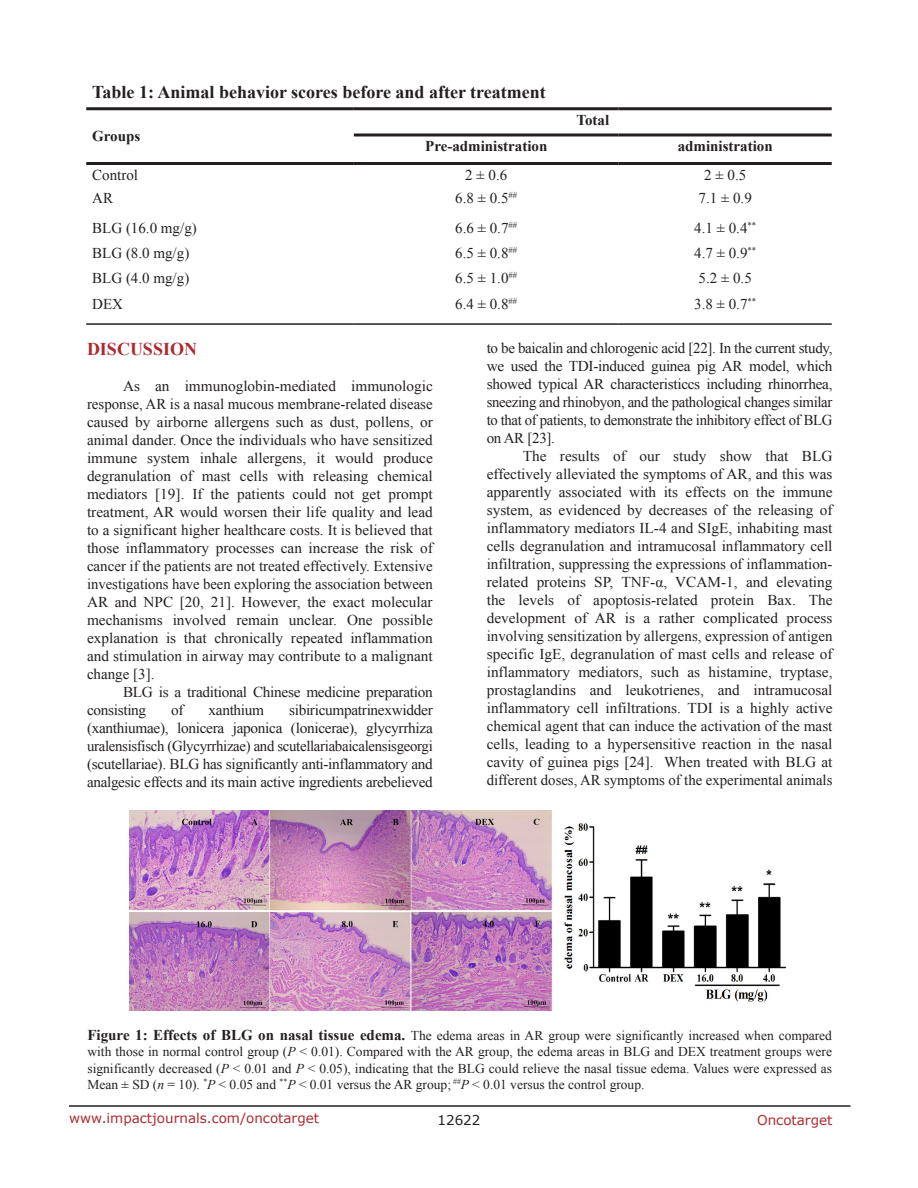
<style>
.page{position:relative;width:918px;height:1188px;background:#fff}
.page>*{position:absolute;margin:0;border:0;box-sizing:border-box;transform-origin:0 0}
.TableHeading{font:700 18px "Times New Roman";color:#231f20}
.Heading{font:700 18px "Times New Roman";color:#ac2b31}
.BodyText{font:15px/18px "Times New Roman";letter-spacing:-.02em;color:#231f20;text-align:justify}
.TableText{font:15px "Times New Roman";color:#231f20}
.TableText-2{font:700 15px "Times New Roman";color:#231f20}
.FigureText{font:13.5px/16.2px "Times New Roman";color:#231f20;text-align:justify}
.t1{font:13.5px "Verdana";color:#ac2b31}
.t2{font:13.5px "Verdana";color:#231f20}
.s1{font-weight:700;font-size:15px}
.s2{font-style:italic}
</style>
<div class="page">
<hr style="left:69px;top:1105px;width:781px;height:2px;background:#231f20">
<hr style="left:86px;top:107px;width:268px;height:3px;background:#231f20">
<hr style="left:354px;top:107px;width:265px;height:3px;background:#231f20">
<hr style="left:619px;top:107px;width:213px;height:3px;background:#231f20">
<hr style="left:86px;top:162px;width:268px;height:3px;background:#231f20">
<hr style="left:86px;top:323px;width:268px;height:2px;background:#231f20">
<hr style="left:354px;top:323px;width:265px;height:2px;background:#231f20">
<hr style="left:619px;top:323px;width:213px;height:2px;background:#231f20">
<hr style="left:354px;top:134px;width:265px;height:2px;background:#231f20">
<hr style="left:619px;top:134px;width:213px;height:2px;background:#231f20">
<hr style="left:354px;top:162px;width:265px;height:3px;background:#231f20">
<hr style="left:619px;top:162px;width:213px;height:3px;background:#231f20">
<img style="left:130px;top:811px;width:657px;height:200px">
<p class="TableHeading" style="left:92px;top:80px;width:455px">Table 1: Animal behavior scores before and after treatment</p>
<p class="TableText-2" style="left:92px;top:126px;width:50px">Groups</p>
<p class="TableText-2" style="left:576px;top:110px;width:34px">Total</p>
<p class="TableText-2" style="left:425px;top:136px;width:124px">Pre-administration</p>
<p class="TableText-2" style="left:678px;top:136px;width:97px">administration</p>
<p class="TableText" style="left:92px;top:165px;width:47px">Control</p>
<p class="TableText" style="left:465px;top:165px;width:43px">2 ± 0.6</p>
<p class="TableText" style="left:704px;top:165px;width:43px">2 ± 0.5</p>
<p class="TableText" style="left:92px;top:188px;width:22px">AR</p>
<p class="TableText" style="left:455px;top:188px;width:63px">6.8 ± 0.5<sup>##</sup></p>
<p class="TableText" style="left:699px;top:188px;width:55px">7.1 ± 0.9</p>
<p class="TableText" style="left:92px;top:218px;width:106px">BLG (16.0 mg/g)</p>
<p class="TableText" style="left:455px;top:218px;width:63px">6.6 ± 0.7<sup>##</sup></p>
<p class="TableText" style="left:694px;top:218px;width:63px">4.1 ± 0.4<sup>**</sup></p>
<p class="TableText" style="left:92px;top:243px;width:99px">BLG (8.0 mg/g)</p>
<p class="TableText" style="left:455px;top:243px;width:63px">6.5 ± 0.8<sup>##</sup></p>
<p class="TableText" style="left:694px;top:243px;width:63px">4.7 ± 0.9<sup>**</sup></p>
<p class="TableText" style="left:92px;top:268px;width:99px">BLG (4.0 mg/g)</p>
<p class="TableText" style="left:455px;top:268px;width:63px">6.5 ± 1.0<sup>##</sup></p>
<p class="TableText" style="left:699px;top:268px;width:55px">5.2 ± 0.5</p>
<p class="TableText" style="left:92px;top:294px;width:32px">DEX</p>
<p class="TableText" style="left:455px;top:294px;width:63px">6.4 ± 0.8<sup>##</sup></p>
<p class="TableText" style="left:694px;top:294px;width:63px">3.8 ± 0.7<sup>**</sup></p>
<p class="Heading" style="left:87px;top:337px;width:112px">DISCUSSION</p>
<p class="BodyText" style="left:87px;top:377px;width:347px;text-indent:36px">As an immunoglobin-mediated immunologic response, AR is a nasal mucous membrane-related disease caused by airborne allergens such as dust, pollens, or animal dander. Once the individuals who have sensitized immune system inhale allergens, it would produce degranulation of mast cells with releasing chemical mediators [19]. If the patients could not get prompt treatment, AR would worsen their life quality and lead to a significant higher healthcare costs. It is believed that those inflammatory processes can increase the risk of cancer if the patients are not treated effectively. Extensive investigations have been exploring the association between AR and NPC [20, 21]. However, the exact molecular mechanisms involved remain unclear. One possible explanation is that chronically repeated inflammation and stimulation in airway may contribute to a malignant change [3].</p>
<p class="BodyText" style="left:87px;top:683px;width:347px;text-indent:36px">BLG is a traditional Chinese medicine preparation consisting</p>
<p class="BodyText" style="left:87px;top:701px;width:347px;text-indent:202px">sibiricumpatrinexwidder (xanthiumae), lonicera japonica (lonicerae), glycyrrhiza uralensisfisch (Glycyrrhizae) and scutellariabaicalensisgeorgi (scutellariae). BLG has significantly anti-inflammatory and analgesic effects and its main active ingredients arebelieved</p>
<p class="BodyText" style="left:171px;top:701px;width:14px">of</p>
<p class="BodyText" style="left:209px;top:701px;width:57px">xanthium</p>
<p class="BodyText" style="left:487px;top:339px;width:347px">to be baicalin and chlorogenic acid [22]. In the current study, we used the TDI-induced guinea pig AR model, which showed typical AR characteristiccs including rhinorrhea, sneezing and rhinobyon, and the pathological changes similar to that of patients, to demonstrate the inhibitory effect of BLG on AR [23].</p>
<p class="BodyText" style="left:487px;top:447px;width:347px;text-indent:36px">The results of our study show that BLG effectively alleviated the symptoms of AR, and this was apparently associated with its effects on the immune system, as evidenced by decreases of the releasing of inflammatory mediators IL-4 and SIgE, inhabiting mast cells degranulation and intramucosal inflammatory cell infiltration, suppressing the expressions of inflammation&shy;related proteins SP, TNF-α, VCAM-1, and elevating the levels of apoptosis-related protein Bax. The development of AR is a rather complicated process involving sensitization by allergens, expression of antigen specific IgE, degranulation of mast cells and release of inflammatory mediators, such as histamine, tryptase, prostaglandins and leukotrienes, and intramucosal inflammatory cell infiltrations. TDI is a highly active chemical agent that can induce the activation of the mast cells, leading to a hypersensitive reaction in the nasal cavity of guinea pigs [24]. When treated with BLG at different doses, AR symptoms of the experimental animals</p>
<p class="FigureText" style="left:87px;top:1027px;width:746px"><span class="s1">Figure 1: Effects of BLG on nasal tissue edema.</span> The edema areas in AR group were significantly increased when compared with those in normal control group (<span class="s2">P</span> &lt; 0.01). Compared with the AR group, the edema areas in BLG and DEX treatment groups were significantly decreased (<span class="s2">P</span> &lt; 0.01 and <span class="s2">P</span> &lt; 0.05), indicating that the BLG could relieve the nasal tissue edema. Values were expressed as Mean ± SD (<span class="s2">n</span> = 10). <sup>*</sup><span class="s2">P</span> &lt; 0.05 and <sup>**</sup><span class="s2">P</span> &lt; 0.01 versus the AR group; <sup>##</sup><span class="s2">P</span> &lt; 0.01 versus the control group.</p>
<p class="t1" style="left:69px;top:1109px;width:252px">www.impactjournals.com/oncotarget</p>
<p class="t2" style="left:438px;top:1111px;width:44px">12622</p>
<p class="t1" style="left:757px;top:1111px;width:77px">Oncotarget</p>
</div>
